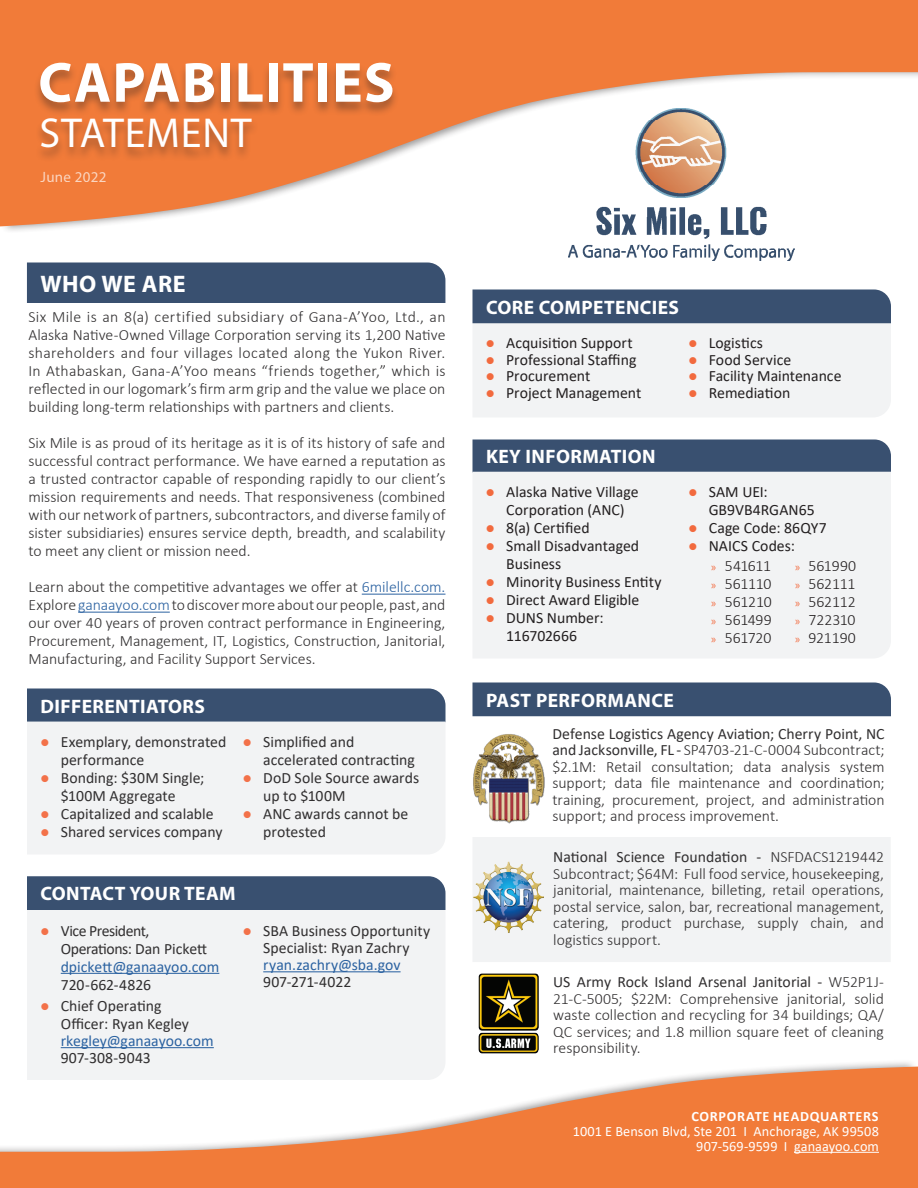
<style>
.page{position:relative;width:918px;height:1188px;background:#fff}
.page>*{position:absolute;margin:0;border:0;box-sizing:border-box;transform-origin:0 0}
.t1{font:700 57px "Myriad Pro";letter-spacing:.02em;color:#fff}
.t2{font:42px "Myriad Pro";letter-spacing:.02em;color:#fff}
.t3{font:700 24px "Myriad Pro";letter-spacing:.02em;color:#fff}
.t4{font:700 19.5px "Myriad Pro";letter-spacing:.02em;color:#fff}
.t5{font:300 15.75px/18px "Calibri";color:#312f30;text-align:justify}
.t6{font:15.75px/18px "Calibri";color:#312f30}
.t7{font:15.75px/18px "Calibri";color:#231f20}
.t8{font:300 15.75px/18px "Calibri";letter-spacing:-.015em;color:#231f20;text-align:justify}
.t9{font:15.75px "Calibri";color:#2b62a1}
.t10{font:15.75px/18px "Calibri";letter-spacing:-.025em;color:#312f30}
.t11{font:15px "Myriad Pro";letter-spacing:.02em;color:#fff}
.t12{font:14.25px/15px "Calibri";letter-spacing:.005em;color:#fff;text-align:right}
.t13{font:700 14.25px "Calibri";letter-spacing:.05em;color:#fff}
.s1{color:#2b62a1}
.s2{font-family:"Myriad Pro";font-weight:400;font-size:12px;color:#f26a3e}
.s3{font-weight:400}
</style>
<div class="page">
<svg style="left:0;top:0;width:918px;height:227px;fill:#f17b39"></svg>
<div style="left:0;top:1059px;width:918px;height:129px;background:#231f20;opacity:.45"></div>
<svg style="left:0;top:1066px;width:918px;height:122px;fill:#f17b39"></svg>
<div style="left:33px;top:62px;width:367px;height:55px;background:#231f20;opacity:.38"></div>
<div style="left:34px;top:118px;width:225px;height:44px;background:#231f20;opacity:.38"></div>
<hr style="left:794px;top:1152px;width:85px;height:1px;background:#fff">
<hr style="left:362px;top:594px;width:83px;height:1px;background:#2b62a1">
<hr style="left:78px;top:612px;width:92px;height:1px;background:#2b62a1">
<div style="left:27px;top:688px;width:419px;height:34px;background:#395070"></div>
<div style="left:27px;top:722px;width:419px;height:132px;background:#f2f3f4"></div>
<div style="left:27px;top:910px;width:419px;height:170px;background:#f2f3f4"></div>
<hr style="left:61px;top:973px;width:158px;height:1px;background:#2b62a1">
<hr style="left:61px;top:1047px;width:153px;height:1px;background:#2b62a1">
<hr style="left:263px;top:971px;width:138px;height:1px;background:#2b62a1">
<div style="left:27px;top:876px;width:419px;height:34px;background:#395070"></div>
<div style="left:27px;top:262px;width:418px;height:41px;background:#395070"></div>
<div style="left:473px;top:837px;width:417px;height:125px;background:#f2f3f4"></div>
<img style="left:479px;top:974px;width:59px;height:80px">
<img style="left:473px;top:734px;width:72px;height:90px">
<img style="left:473px;top:861px;width:72px;height:72px">
<div style="left:472px;top:682px;width:419px;height:34px;background:#395070"></div>
<img style="left:569px;top:108px;width:226px;height:153px">
<div style="left:472px;top:440px;width:419px;height:32px;background:#395070"></div>
<div style="left:472px;top:472px;width:419px;height:186px;background:#f2f3f4"></div>
<svg style="left:42px;top:739px;width:6px;height:7px"></svg>
<svg style="left:42px;top:775px;width:6px;height:7px"></svg>
<svg style="left:42px;top:811px;width:6px;height:7px"></svg>
<svg style="left:42px;top:829px;width:6px;height:7px"></svg>
<svg style="left:244px;top:739px;width:7px;height:7px"></svg>
<svg style="left:244px;top:775px;width:7px;height:7px"></svg>
<svg style="left:244px;top:811px;width:7px;height:7px"></svg>
<svg style="left:42px;top:928px;width:6px;height:7px"></svg>
<svg style="left:42px;top:1003px;width:6px;height:8px"></svg>
<svg style="left:244px;top:928px;width:7px;height:7px"></svg>
<svg style="left:472px;top:290px;width:419px;height:127px"></svg>
<svg style="left:487px;top:489px;width:7px;height:7px"></svg>
<svg style="left:487px;top:525px;width:7px;height:7px"></svg>
<svg style="left:487px;top:543px;width:7px;height:7px"></svg>
<svg style="left:487px;top:579px;width:7px;height:7px"></svg>
<svg style="left:487px;top:597px;width:7px;height:7px"></svg>
<svg style="left:487px;top:615px;width:7px;height:7px"></svg>
<svg style="left:690px;top:489px;width:6px;height:7px"></svg>
<svg style="left:690px;top:525px;width:6px;height:7px"></svg>
<svg style="left:690px;top:543px;width:6px;height:7px"></svg>
<h1 class="t1" style="left:38px;top:45px;width:358px">CAPABILITIES</h1>
<h2 class="t2" style="left:40px;top:107px;width:214px">STATEMENT</h2>
<p class="t11" style="left:40px;top:167px;width:68px">June 2022</p>
<h3 class="t3" style="left:40px;top:268px;width:147px">WHO WE ARE</h3>
<p class="t5" style="left:28px;top:308px;width:419px">Six Mile is an 8(a) certified subsidiary of Gana-A’Yoo, Ltd., an Alaska Native-Owned Village Corporation serving its 1,200 Native shareholders and four villages located along the Yukon River.<br>In Athabaskan, Gana-A’Yoo means “friends together,” which is reflected in our logomark’s firm arm grip and the value we place on building long-term relationships with partners and clients.</p>
<p class="t5" style="left:28px;top:434px;width:419px">Six Mile is as proud of its heritage as it is of its history of safe and successful contract performance. We have earned a reputation as a trusted contractor capable of responding rapidly to our client’s mission requirements and needs. That responsiveness (combined with our network of partners, subcontractors, and diverse family of sister subsidiaries) ensures service depth, breadth, and scalability to meet any client or mission need.</p>
<p class="t5" style="left:28px;top:578px;width:419px">Learn about the competitive advantages we offer at <span class="s1">6milellc.com.<br></span>Explore <span class="s1">ganaayoo.com</span>to discover more about our people, past, and our over 40 years of proven contract performance in Engineering, Procurement, Management, IT, Logistics, Construction, Janitorial, Manufacturing, and Facility Support Services.</p>
<p class="t4" style="left:40px;top:693px;width:166px">DIFFERENTIATORS</p>
<p class="t6" style="left:61px;top:732px;width:167px">Exemplary, demonstrated performance<br>Bonding: $30M Single; $100M Aggregate<br>Capitalized and scalable<br>Shared services company</p>
<p class="t6" style="left:263px;top:732px;width:157px">Simplified and accelerated contracting<br>DoD Sole Source awards up to $100M<br>ANC awards cannot be protested</p>
<p class="t4" style="left:40px;top:881px;width:197px">CONTACT YOUR TEAM</p>
<p class="t10" style="left:61px;top:921px;width:148px">Vice President,<br>Operations: Dan Pickett</p>
<p class="t9" style="left:61px;top:955px;width:160px">dpickett@ganaayoo.com</p>
<p class="t6" style="left:61px;top:973px;width:102px;line-height:21.9px">720-662-4826<br>Chief Operating</p>
<p class="t6" style="left:61px;top:1014px;width:130px">Officer: Ryan Kegley</p>
<p class="t9" style="left:61px;top:1030px;width:155px">rkegley@ganaayoo.com</p>
<p class="t6" style="left:61px;top:1049px;width:92px">907-308-9043</p>
<p class="t6" style="left:263px;top:921px;width:169px;line-height:17.2px">SBA Business Opportunity<br>Specialist: Ryan Zachry</p>
<p class="t9" style="left:263px;top:954px;width:139px">ryan.zachry@sba.gov</p>
<p class="t6" style="left:263px;top:973px;width:90px">907-271-4022</p>
<p class="t4" style="left:486px;top:294px;width:195px">CORE COMPETENCIES</p>
<p class="t7" style="left:506px;top:334px;width:137px;line-height:16.5px">Acquisition Support<br>Professional Staffing<br>Procurement<br>Project Management</p>
<p class="t7" style="left:709px;top:334px;width:134px;line-height:16.5px">Logistics<br>Food Service<br>Facility Maintenance<br>Remediation</p>
<p class="t4" style="left:486px;top:444px;width:171px">KEY INFORMATION</p>
<p class="t7" style="left:506px;top:482px;width:157px">Alaska Native Village<br>Corporation (ANC)<br>8(a) Certified<br>Small Disadvantaged<br>Business<br>Minority Business Entity<br>Direct Award Eligible<br>DUNS Number:<br>116702666</p>
<p class="t7" style="left:709px;top:482px;width:119px">SAM UEI:<br>GB9VB4RGAN65<br>Cage Code: 86QY7<br>NAICS Codes:</p>
<p class="t8" style="left:711px;top:557px;width:62px"><span class="s2">»</span> 541611 <span class="s2">»</span> 561110 <span class="s2">»</span> 561210 <span class="s2">»</span> 561499 <span class="s2">»</span> 561720</p>
<p class="t8" style="left:795px;top:557px;width:63px"><span class="s2">»</span> 561990 <span class="s2">»</span> 562111 <span class="s2">»</span> 562112 <span class="s2">»</span> 722310 <span class="s2">»</span> 921190</p>
<p class="t4" style="left:486px;top:687px;width:189px">PAST PERFORMANCE</p>
<p class="t5" style="left:552px;top:725px;width:334px;line-height:16.5px"><span class="s3">Defense Logistics Agency Aviation; Cherry Point, NC and Jacksonville, FL -</span> SP4703-21-C-0004 Subcontract; $2.1M: Retail consultation; data analysis system support; data file maintenance and coordination; training, procurement, project, and administration support; and process improvement.</p>
<p class="t5" style="left:553px;top:849px;width:332px;line-height:16.5px"><span class="s3">National Science Foundation -</span> NSFDACS1219442<br>Subcontract; $64M: Full food service, housekeeping, janitorial, maintenance, billeting, retail operations, postal service, salon, bar, recreational management, catering, product purchase, supply chain, and logistics support.</p>
<p class="t5" style="left:553px;top:974px;width:332px;line-height:16.5px"><span class="s3">US Army Rock Island Arsenal Janitorial -</span> W52P1J-21-C-5005; $22M: Comprehensive janitorial, solid waste collection and recycling for 34 buildings; QA/ QC services; and 1.8 million square feet of cleaning responsibility.</p>
<p class="t13" style="left:691px;top:1106px;width:189px">CORPORATE HEADQUARTERS</p>
<p class="t12" style="left:573px;top:1123px;width:308px">1001 E Benson Blvd, Ste 201 I Anchorage, AK 99508<br>907-569-9599 I ganaayoo.com</p>
</div>
